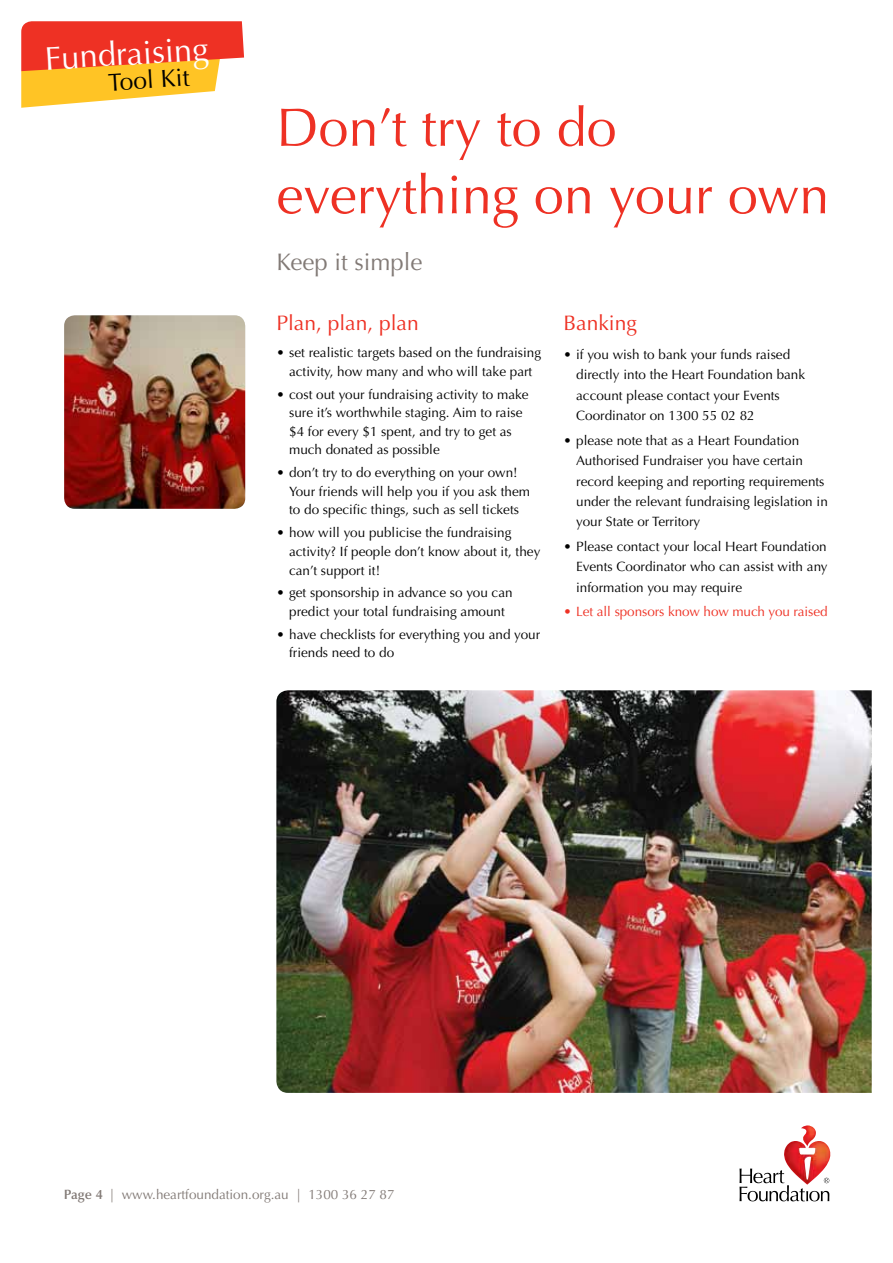
<style>
.page{position:relative;width:893px;height:1263px;background:#fff}
.page>*{position:absolute;margin:0;border:0;box-sizing:border-box;transform-origin:0 0}
.t1{font:54px/67.5px "Optima LT";color:#ee3124}
.t2{font:32.85px "Optima LT";color:#fff}
.t3{font:24.6px "Optima LT";color:#000}
.t4{font:24px "Optima LT";color:#827a76}
.t5{font:21px "Optima LT";color:#ee3124}
.t6{font:13.5px/18.6px "Optima LT";color:#000}
.t7{font:13.5px "Optima LT";color:#827a76}
.t8{font:13.5px "Optima LT";letter-spacing:-.005em;color:#ee3124}
.s1{font-weight:600}
</style>
<div class="page">
<img style="left:21px;top:21px;width:851px;height:1181px">
<h2 class="t2" style="left:43px;top:40px;width:166px;rotate:-4deg">Fundraising</h2>
<h3 class="t3" style="left:107px;top:68px;width:83px;rotate:-4deg">Tool Kit</h3>
<h1 class="t1" style="left:276px;top:94px;width:554px">Don’t try to do everything on your own</h1>
<h3 class="t4" style="left:276px;top:248px;width:148px">Keep it simple</h3>
<h3 class="t5" style="left:276px;top:311px;width:144px">Plan, plan, plan</h3>
<p class="t6" style="left:276px;top:343px;width:266px;text-align:center">• set realistic targets based on the fundraising activity, how many and who will take part</p>
<p class="t6" style="left:289px;top:385px;width:241px;text-indent:-13px">• cost out your fundraising activity to make sure it’s worthwhile staging. Aim to raise $4 for every $1 spent, and try to get as much donated as possible</p>
<p class="t6" style="left:289px;top:464px;width:242px;text-indent:-13px">• don’t try to do everything on your own!<br>Your friends will help you if you ask them to do specific things, such as sell tickets</p>
<p class="t6" style="left:289px;top:524px;width:253px;text-indent:-13px">• how will you publicise the fundraising activity? If people don’t know about it, they can’t support it!</p>
<p class="t6" style="left:276px;top:584px;width:238px;text-align:center">• get sponsorship in advance so you can predict your total fundraising amount</p>
<p class="t6" style="left:289px;top:625px;width:253px;text-indent:-13px">• have checklists for everything you and your friends need to do</p>
<h3 class="t5" style="left:563px;top:311px;width:75px">Banking</h3>
<p class="t6" style="left:576px;top:344px;width:231px;line-height:20.4px;text-indent:-13px">• if you wish to bank your funds raised directly into the Heart Foundation bank account please contact your Events Coordinator on 1300 55 02 82</p>
<p class="t6" style="left:576px;top:430px;width:253px;line-height:20.4px;text-indent:-13px">• please note that as a Heart Foundation Authorised Fundraiser you have certain record keeping and reporting requirements under the relevant fundraising legislation in your State or Territory</p>
<p class="t6" style="left:576px;top:536px;width:253px;line-height:20.4px;text-align:justify;text-indent:-13px">• Please contact your local Heart Foundation Events Coordinator who can assist with any information you may require</p>
<p class="t8" style="left:563px;top:604px;width:266px">• Let all sponsors know how much you raised</p>
<p class="t7" style="left:64px;top:1187px;width:332px"><span class="s1">Page 4</span> | www.heartfoundation.org.au | 1300 36 27 87</p>
</div>
